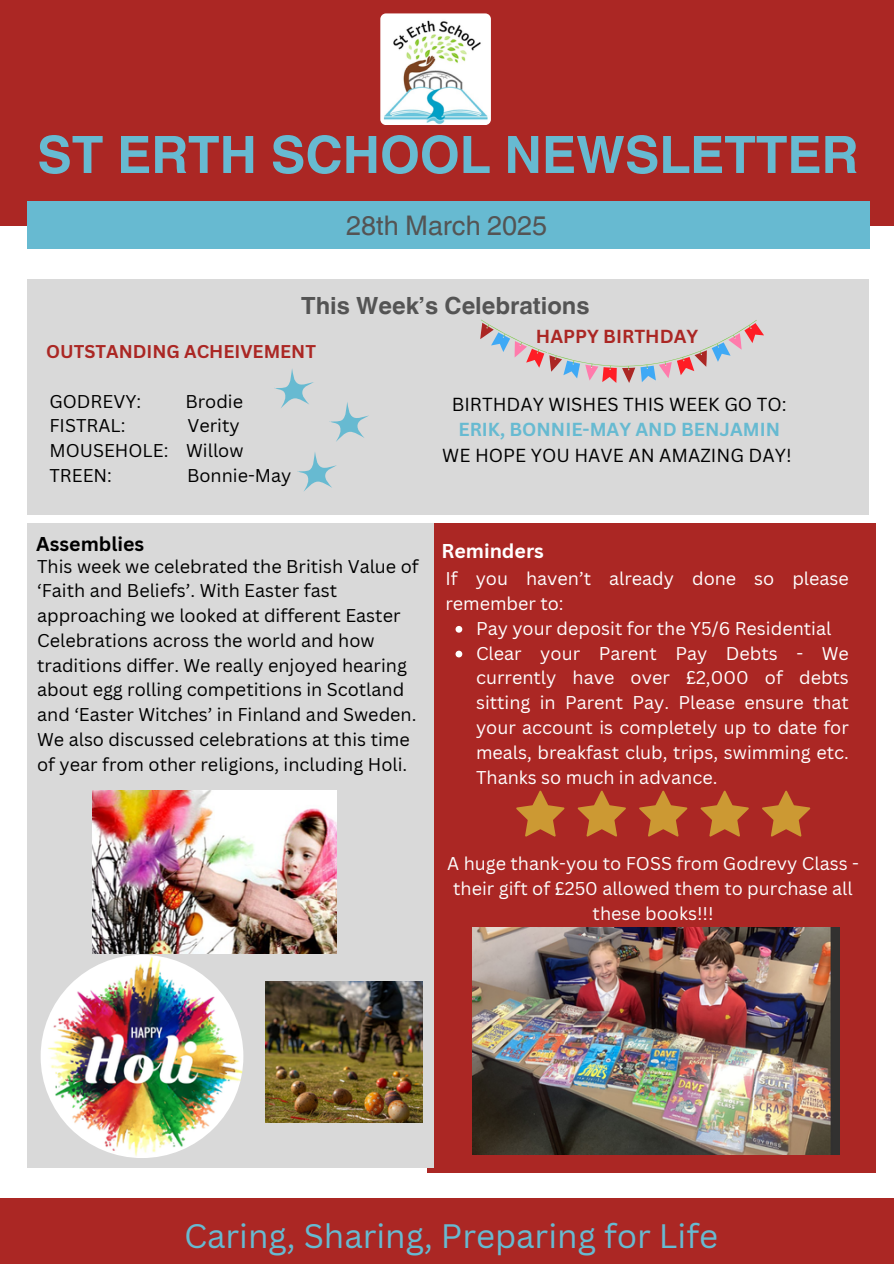
<style>
.page{position:relative;width:894px;height:1264px;background:#fff}
.page>*{position:absolute;margin:0;border:0;box-sizing:border-box;transform-origin:0 0}
.t1{font:700 51.45px "Helvetica World";color:#67bad1}
.t2{font:33px "Canva Sans";color:#67bad1}
.t3{font:27px "Helvetica World";color:#545454}
.t4{font:700 23.7px "Helvetica World";color:#545454}
.t5{font:700 19.5px "Canva Sans";color:#000}
.t6{font:700 19.5px "Canva Sans";color:#fff}
.t7{font:18.3px/25.3px "Canva Sans";color:#000;text-align:center}
.t8{font:700 18.3px "Canva Sans";color:#ab2724}
.t9{font:18px/24.8px "Canva Sans";color:#000}
.t10{font:18px/24.8px "Canva Sans";color:#fff}
.t11{font:18px/24.8px "Canva Sans";color:#fdfefe;text-align:center}
.t12{font:700 18px "Canva Sans";color:#ab2724}
.s1{font-weight:700;color:#67bad1}
</style>
<div class="page">
<div style="left:427px;top:523px;width:448px;height:650px;background:#ab2724"></div>
<div style="left:27px;top:523px;width:407px;height:645px;background:#d9d9d9"></div>
<div style="left:0;top:0;width:893px;height:225px;background:#ab2724"></div>
<div style="left:27px;top:202px;width:842px;height:47px;background:#67bad1"></div>
<div style="left:27px;top:279px;width:842px;height:236px;background:#d9d9d9"></div>
<div style="left:0;top:1197px;width:893px;height:66px;background:#ab2724"></div>
<img style="left:380px;top:13px;width:110px;height:112px;border-radius:6px">
<svg style="left:274px;top:369px;width:40px;height:39px"></svg>
<svg style="left:329px;top:402px;width:40px;height:40px"></svg>
<svg style="left:297px;top:452px;width:40px;height:39px"></svg>
<svg style="left:480px;top:319px;width:283px;height:63px"></svg>
<svg style="left:516px;top:790px;width:294px;height:46px"></svg>
<img style="left:472px;top:927px;width:367px;height:227px">
<img style="left:41px;top:955px;width:202px;height:202px">
<img style="left:93px;top:790px;width:244px;height:163px">
<img style="left:265px;top:981px;width:157px;height:141px">
<svg style="left:455px;top:626px;width:7px;height:6px"></svg>
<svg style="left:455px;top:650px;width:7px;height:7px"></svg>
<h6 class="t1" style="left:37px;top:113px;width:822px">ST ERTH SCHOOL NEWSLETTER</h6>
<h4 class="t3" style="left:346px;top:209px;width:202px">28th March 2025</h4>
<h5 class="t4" style="left:301px;top:286px;width:290px">This Week’s Celebrations</h5>
<p class="t12" style="left:46px;top:339px;width:271px">OUTSTANDING ACHEIVEMENT</p>
<p class="t9" style="left:49px;top:388px;width:93px">GODREVY:</p>
<p class="t9" style="left:185px;top:388px;width:59px">Brodie</p>
<p class="t9" style="left:49px;top:413px;width:77px">FISTRAL:</p>
<p class="t9" style="left:187px;top:413px;width:54px">Verity</p>
<p class="t9" style="left:49px;top:437px;width:195px">MOUSEHOLE: Willow</p>
<p class="t9" style="left:49px;top:462px;width:64px">TREEN:</p>
<p class="t9" style="left:187px;top:462px;width:106px">Bonnie-May</p>
<p class="t5" style="left:36px;top:529px;width:109px">Assemblies</p>
<p class="t9" style="left:37px;top:553px;width:383px">This week we celebrated the British Value of ‘Faith and Beliefs’. With Easter fast approaching we looked at different Easter Celebrations across the world and how traditions differ. We really enjoyed hearing about egg rolling competitions in Scotland and ‘Easter Witches’ in Finland and Sweden.<br>We also discussed celebrations at this time of year from other religions, including Holi.</p>
<p class="t8" style="left:536px;top:323px;width:164px">HAPPY BIRTHDAY</p>
<p class="t7" style="left:442px;top:391px;width:351px">BIRTHDAY WISHES THIS WEEK GO TO:<br><span class="s1">ERIK, BONNIE-MAY AND BENJAMIN<br></span>WE HOPE YOU HAVE AN AMAZING DAY!</p>
<p class="t6" style="left:441px;top:537px;width:104px">Reminders</p>
<h1 class="t10" style="left:445px;top:566px;width:405px">If you haven’t already done so please remember to:</h1>
<h3 class="t10" style="left:476px;top:615px;width:357px">Pay your deposit for the Y5/6 Residential</h3>
<h5 class="t10" style="left:476px;top:640px;width:374px;text-align:justify">Clear your Parent Pay Debts - We currently have over £2,000 of debts sitting in Parent Pay. Please ensure that your account is completely up to date for meals, breakfast club, trips, swimming etc.<br>Thanks so much in advance.</h5>
<p class="t11" style="left:447px;top:850px;width:413px">A huge thank-you to FOSS from Godrevy Class - their gift of £250 allowed them to purchase all these books!!!</p>
<p class="t2" style="left:184px;top:1213px;width:535px">Caring, Sharing, Preparing for Life</p>
</div>
